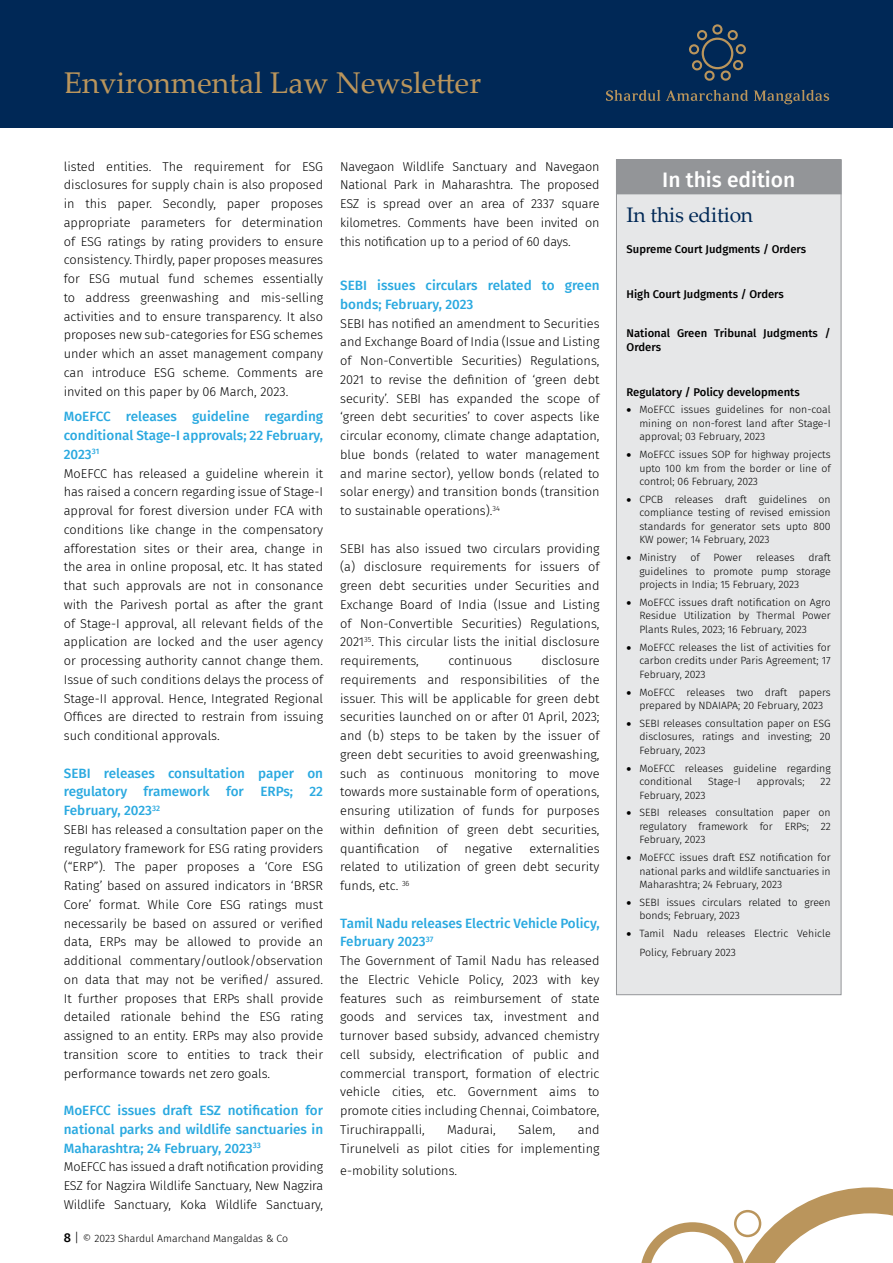
<style>
.page{position:relative;width:893px;height:1263px;background:#fff}
.page>*{position:absolute;margin:0;border:0;box-sizing:border-box;transform-origin:0 0}
.t1{font:30px "Palatino Linotype";color:#ba955c}
.t2{font:500 21px "Fira Sans";color:#fff}
.t3{font:21px "Palatino Linotype";letter-spacing:-.01em;color:#002856}
.Heading_3-A{font:500 13.5px/18.8px "Fira Sans";color:#2aa9e0;text-align:justify}
.Body_Copy{font:300 12.75px/18.8px "Fira Sans";color:#000;text-align:justify}
.Content_heading{font:500 11.25px/13.5px "Fira Sans";color:#000}
.Heading_2{font:300 10.5px/13.5px "Fira Sans";color:#000;text-align:justify}
.s1{font-weight:500;font-size:12.75px}
.s2{font-size:12.75px}
</style>
<div class="page">
<svg style="left:641px;top:1187px;width:252px;height:76px"></svg>
<div style="left:0;top:0;width:893px;height:128px;background:#002856"></div>
<svg style="left:606px;top:90px;width:54px;height:11px"></svg>
<svg style="left:666px;top:90px;width:82px;height:11px"></svg>
<svg style="left:754px;top:90px;width:75px;height:14px"></svg>
<svg style="left:689px;top:24px;width:57px;height:57px"></svg>
<div style="left:616px;top:159px;width:225px;height:836px;background:#e6e7e8;border:1px solid #939598"></div>
<div style="left:616px;top:160px;width:225px;height:34px;background:#939598"></div>
<div style="left:616px;top:159px;width:225px;height:35px;border:1px solid #939598"></div>
<h1 class="t1" style="left:64px;top:61px;width:419px">Environmental Law Newsletter</h1>
<p class="Body_Copy" style="left:64px;top:157px;width:261px">listed entities. The requirement for ESG disclosures for supply chain is also proposed in this paper. Secondly, paper proposes appropriate parameters for determination of ESG ratings by rating providers to ensure consistency. Thirdly, paper proposes measures for ESG mutual fund schemes essentially to address greenwashing and mis-selling activities and to ensure transparency. It also proposes new sub-categories for ESG schemes under which an asset management company can introduce ESG scheme. Comments are invited on this paper by 06 March, 2023.</p>
<p class="Heading_3-A" style="left:64px;top:406px;width:261px">MoEFCC releases guideline regarding conditional Stage-I approvals; 22 February, 2023<sup>31</sup></p>
<p class="Body_Copy" style="left:64px;top:464px;width:261px">MoEFCC has released a guideline wherein it has raised a concern regarding issue of Stage-I approval for forest diversion under FCA with conditions like change in the compensatory afforestation sites or their area, change in the area in online proposal, etc. It has stated that such approvals are not in consonance with the Parivesh portal as after the grant of Stage-I approval, all relevant fields of the application are locked and the user agency or processing authority cannot change them.<br>Issue of such conditions delays the process of Stage-II approval. Hence, Integrated Regional Offices are directed to restrain from issuing such conditional approvals.</p>
<p class="Heading_3-A" style="left:64px;top:763px;width:261px">SEBI releases consultation paper on regulatory framework for ERPs; 22<br>February, 2023<sup>32</sup></p>
<p class="Body_Copy" style="left:64px;top:820px;width:261px">SEBI has released a consultation paper on the regulatory framework for ESG rating providers (“ERP”). The paper proposes a ‘Core ESG Rating’ based on assured indicators in ‘BRSR Core’ format. While Core ESG ratings must necessarily be based on assured or verified data, ERPs may be allowed to provide an additional commentary/outlook/observation on data that may not be verified/ assured.<br>It further proposes that ERPs shall provide detailed rationale behind the ESG rating assigned to an entity. ERPs may also provide transition score to entities to track their performance towards net zero goals.</p>
<p class="Heading_3-A" style="left:64px;top:1100px;width:261px">MoEFCC issues draft ESZ notification for national parks and wildlife sanctuaries in Maharashtra; 24 February, 2023<sup>33</sup></p>
<p class="Body_Copy" style="left:64px;top:1157px;width:261px">MoEFCC has issued a draft notification providing ESZ for Nagzira Wildlife Sanctuary, New Nagzira Wildlife Sanctuary, Koka Wildlife Sanctuary,</p>
<p class="Heading_2" style="left:64px;top:1231px;width:226px"><span class="s1">8</span> <span class="s2">|</span> © 2023 Shardul Amarchand Mangaldas &amp; Co</p>
<p class="Body_Copy" style="left:340px;top:157px;width:261px">Navegaon Wildlife Sanctuary and Navegaon National Park in Maharashtra. The proposed ESZ is spread over an area of 2337 square kilometres. Comments have been invited on this notification up to a period of 60 days.</p>
<p class="Heading_3-A" style="left:340px;top:275px;width:261px">SEBI issues circulars related to green bonds; February, 2023</p>
<p class="Body_Copy" style="left:340px;top:314px;width:261px">SEBI has notified an amendment to Securities and Exchange Board of India (Issue and Listing of Non-Convertible Securities) Regulations, 2021 to revise the definition of ‘green debt security’. SEBI has expanded the scope of ‘green debt securities’ to cover aspects like circular economy, climate change adaptation, blue bonds (related to water management and marine sector), yellow bonds (related to solar energy) and transition bonds (transition to sustainable operations).<sup>34</sup></p>
<p class="Body_Copy" style="left:340px;top:539px;width:261px">SEBI has also issued two circulars providing (a) disclosure requirements for issuers of green debt securities under Securities and Exchange Board of India (Issue and Listing of Non-Convertible Securities) Regulations, 2021<sup>35</sup>. This circular lists the initial disclosure requirements,</p>
<p class="Body_Copy" style="left:340px;top:651px;width:261px;text-indent:201px">disclosure requirements and responsibilities of the issuer. This will be applicable for green debt securities launched on or after 01 April, 2023; and (b) steps to be taken by the issuer of green debt securities to avoid greenwashing, such as continuous monitoring to move towards more sustainable form of operations, ensuring utilization of funds for purposes within definition of green debt securities, quantification</p>
<p class="Body_Copy" style="left:448px;top:651px;width:65px">continuous</p>
<p class="Body_Copy" style="left:340px;top:839px;width:261px;text-indent:189px">externalities related to utilization of green debt security funds, etc. <sup>36</sup></p>
<p class="Heading_3-A" style="left:340px;top:913px;width:261px">Tamil Nadu releases Electric Vehicle Policy,<br>February 2023<sup>37</sup></p>
<p class="Body_Copy" style="left:340px;top:951px;width:261px">The Government of Tamil Nadu has released the Electric Vehicle Policy, 2023 with key features such as reimbursement of state goods and services tax, investment and turnover based subsidy, advanced chemistry cell subsidy, electrification of public and commercial transport, formation of electric vehicle cities, etc. Government aims to promote cities including Chennai, Coimbatore, Tiruchirappalli,</p>
<p class="Body_Copy" style="left:436px;top:839px;width:13px">of</p>
<p class="Body_Copy" style="left:465px;top:839px;width:49px">negative</p>
<p class="Body_Copy" style="left:447px;top:1120px;width:50px">Madurai,</p>
<p class="Body_Copy" style="left:518px;top:1120px;width:39px">Salem,</p>
<p class="Body_Copy" style="left:340px;top:1120px;width:261px;text-align:right">and<br>Tirunelveli as pilot cities for implementing</p>
<p class="Body_Copy" style="left:340px;top:1161px;width:119px">e-mobility solutions.</p>
<p class="t2" style="left:662px;top:162px;width:135px">In this edition</p>
<p class="t3" style="left:627px;top:200px;width:128px">In this edition</p>
<p class="Content_heading" style="left:627px;top:242px;width:181px">Supreme Court Judgments / Orders</p>
<p class="Content_heading" style="left:627px;top:287px;width:159px">High Court Judgments / Orders</p>
<p class="Content_heading" style="left:627px;top:326px;width:206px">National Green Tribunal Judgments /<br>Orders</p>
<p class="Content_heading" style="left:627px;top:384px;width:175px">Regulatory / Policy developments</p>
<p class="Heading_2" style="left:639px;top:403px;width:193px;text-indent:-13px">• MoEFCC issues guidelines for non-coal mining on non-forest land after Stage-I approval; 03 February, 2023</p>
<p class="Heading_2" style="left:639px;top:448px;width:193px;text-indent:-13px">• MoEFCC issues SOP for highway projects upto 100 km from the border or line of control; 06 February, 2023</p>
<p class="Heading_2" style="left:639px;top:492px;width:193px;text-indent:-13px">• CPCB releases draft guidelines on compliance testing of revised emission standards for generator sets upto 800<br>KW power; 14 February, 2023</p>
<p class="Heading_2" style="left:627px;top:551px;width:51px">• Ministry</p>
<p class="Heading_2" style="left:690px;top:551px;width:11px">of</p>
<p class="Heading_2" style="left:714px;top:551px;width:30px">Power</p>
<p class="Heading_2" style="left:756px;top:551px;width:40px">releases</p>
<p class="Heading_2" style="left:639px;top:551px;width:193px;text-indent:169px">draft guidelines to promote pump storage projects in India; 15 February, 2023</p>
<p class="Heading_2" style="left:639px;top:595px;width:193px;text-indent:-13px">• MoEFCC issues draft notification on Agro Residue Utilization by Thermal Power Plants Rules, 2023; 16 February, 2023</p>
<p class="Heading_2" style="left:639px;top:640px;width:193px;text-indent:-13px">• MoEFCC releases the list of activities for carbon credits under Paris Agreement; 17<br>February, 2023</p>
<p class="Heading_2" style="left:627px;top:685px;width:206px;text-align:center">• MoEFCC releases two draft papers prepared by NDAIAPA; 20 February, 2023</p>
<p class="Heading_2" style="left:639px;top:716px;width:193px;text-indent:-13px">• SEBI releases consultation paper on ESG disclosures, ratings and investing; 20<br>February, 2023</p>
<p class="Heading_2" style="left:639px;top:761px;width:193px;text-indent:-13px">• MoEFCC releases guideline regarding conditional</p>
<p class="Heading_2" style="left:708px;top:774px;width:34px">Stage-I</p>
<p class="Heading_2" style="left:757px;top:774px;width:49px">approvals;</p>
<p class="Heading_2" style="left:821px;top:774px;width:12px">22</p>
<p class="Heading_2" style="left:639px;top:788px;width:68px">February, 2023</p>
<p class="Heading_2" style="left:639px;top:806px;width:193px;text-indent:-13px">• SEBI releases consultation paper on regulatory framework for ERPs; 22<br>February, 2023</p>
<p class="Heading_2" style="left:639px;top:850px;width:193px;text-indent:-13px">• MoEFCC issues draft ESZ notification for national parks and wildlife sanctuaries in Maharashtra; 24 February, 2023</p>
<p class="Heading_2" style="left:639px;top:895px;width:193px;text-indent:-13px">• SEBI issues circulars related to green bonds; February, 2023</p>
<p class="Heading_2" style="left:639px;top:924px;width:193px;line-height:18.8px;text-indent:-13px">• Tamil Nadu releases Electric Vehicle<br>Policy, February 2023</p>
</div>
